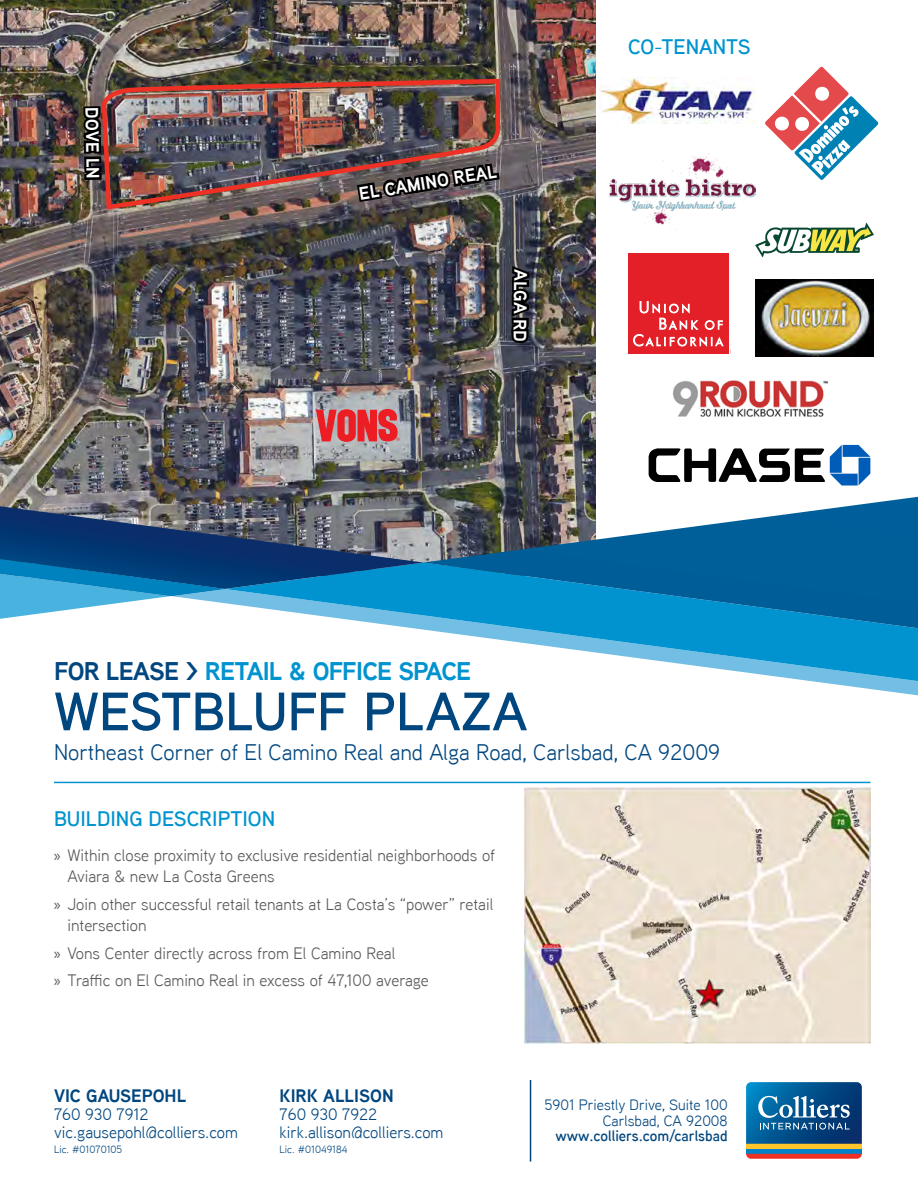
<style>
.page{position:relative;width:918px;height:1188px;background:#fff}
.page>*{position:absolute;margin:0;border:0;box-sizing:border-box;transform-origin:0 0}
.t1{font:600 54px "Aaux Next";color:#00467f}
.t2{font:700 25.5px "Aaux Next";letter-spacing:-.03em;color:#0093d0}
.t3{font:22.5px "Aaux Next";color:#00467f}
.t4{font:600 21px "Aaux Next";color:#0093d0}
.t5{font:700 18px "Aaux Next";color:#fff}
.t6{font:700 18px "Aaux Next";color:#00467f}
.t7{font:16.5px/21px "Aaux Next";color:#58595b}
.t8{font:16.5px/18px "Aaux Next";color:#00467f}
.t9{font:15px/16.5px "Aaux Next";color:#00467f;text-align:right}
.t10{font:600 15px "Aaux Next";color:#00467f}
.t11{font:10.5px "Aaux Next";color:#00467f}
.s1{color:#00467f}
.s2{font-family:"Myriad Pro"}
</style>
<div class="page">
<img style="left:0;top:0;width:595px;height:506px">
<hr style="left:54px;top:782px;width:816px;height:1px;background:#0093d0">
<svg style="left:811px;top:681px;width:107px;height:14px"></svg>
<svg style="left:344px;top:619px;width:574px;height:62px"></svg>
<svg style="left:423px;top:497px;width:495px;height:131px;background:#2a7da9"></svg>
<svg style="left:0;top:506px;width:423px;height:113px;background:#41769d"></svg>
<svg style="left:746px;top:1082px;width:116px;height:77px;background:#396b8e"></svg>
<hr style="left:530px;top:1080px;width:1px;height:82px;background:#00467f">
<svg style="left:508px;top:263px;width:29px;height:83px;background:#292b31"></svg>
<svg style="left:75px;top:104px;width:24px;height:78px;background:#2b2721"></svg>
<img style="left:525px;top:788px;width:345px;height:256px">
<div style="left:628px;top:254px;width:100px;height:100px;background:#e31f27"></div>
<svg style="left:633px;top:301px;width:91px;height:46px"></svg>
<svg style="left:755px;top:222px;width:119px;height:35px"></svg>
<svg style="left:765px;top:66px;width:114px;height:114px"></svg>
<img style="left:609px;top:153px;width:146px;height:77px">
<img style="left:600px;top:78px;width:155px;height:45px">
<img style="left:755px;top:280px;width:119px;height:76px">
<svg style="left:316px;top:409px;width:84px;height:33px;background:#da4e54"></svg>
<img style="left:99px;top:81px;width:403px;height:131px">
<img style="left:673px;top:380px;width:156px;height:36px">
<svg style="left:649px;top:445px;width:221px;height:41px"></svg>
<p class="t5" style="left:105px;top:107px;width:73px;rotate:89deg">DOVE LN</p>
<p class="t5" style="left:357px;top:181px;width:141px;rotate:-9deg">EL CAMINO REAL</p>
<p class="t5" style="left:534px;top:270px;width:74px;rotate:91deg">ALGA RD</p>
<p class="t4" style="left:628px;top:32px;width:124px">CO-TENANTS</p>
<h2 class="t2" style="left:54px;top:653px;width:419px"><span class="s1">FOR LEASE &gt;</span> RETAIL &amp; OFFICE SPACE</h2>
<h1 class="t1" style="left:54px;top:674px;width:475px">WESTBLUFF PLAZA</h1>
<h3 class="t3" style="left:54px;top:738px;width:668px">Northeast Corner of El Camino Real and Alga Road, Carlsbad, CA 92009</h3>
<p class="t4" style="left:54px;top:804px;width:223px">BUILDING DESCRIPTION</p>
<p class="t7" style="left:67px;top:844px;width:429px;text-indent:-13px"><span class="s2">»</span> Within close proximity to exclusive residential neighborhoods of<br>Aviara &amp; new La Costa Greens</p>
<p class="t7" style="left:67px;top:893px;width:427px;text-indent:-13px"><span class="s2">»</span> Join other successful retail tenants at La Costa’s “power” retail intersection</p>
<p class="t7" style="left:54px;top:938px;width:376px;line-height:27.8px"><span class="s2">»</span> Vons Center directly across from El Camino Real<br><span class="s2">»</span> Traffic on El Camino Real in excess of 47,100 average</p>
<p class="t6" style="left:54px;top:1083px;width:134px">VIC GAUSEPOHL</p>
<p class="t8" style="left:54px;top:1105px;width:185px">760 930 7912 vic.gausepohl@colliers.com</p>
<p class="t11" style="left:54px;top:1142px;width:70px">Lic. #01070105</p>
<p class="t6" style="left:280px;top:1083px;width:116px">KIRK ALLISON</p>
<p class="t8" style="left:280px;top:1105px;width:165px">760 930 7922 kirk.allison@colliers.com</p>
<p class="t11" style="left:280px;top:1142px;width:70px">Lic. #01049184</p>
<p class="t9" style="left:545px;top:1096px;width:185px">5901 Priestly Drive, Suite 100<br>Carlsbad, CA 92008</p>
<p class="t10" style="left:555px;top:1125px;width:174px">www.colliers.com/carlsbad</p>
</div>
